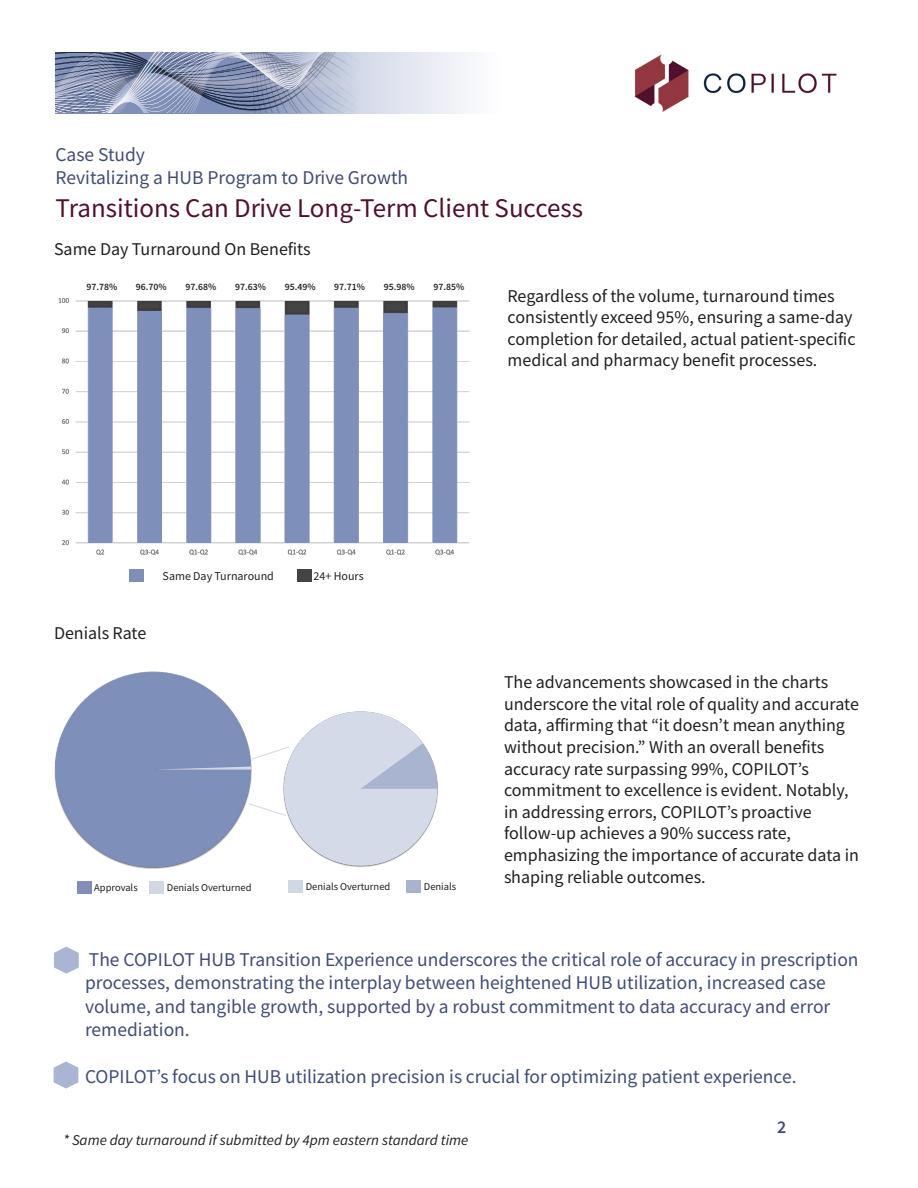
<style>
.page{position:relative;width:918px;height:1188px;background:#fff}
.page>*{position:absolute;margin:0;border:0;box-sizing:border-box;transform-origin:0 0}
.t1{font:27px "Source Sans Variable";color:#50112e}
.t2{font:19.5px/23.4px "Source Sans Variable";color:#3f4e76}
.t3{font:19.5px "Source Sans Variable";color:#414e73}
.t4{font:18px/21.6px "Source Sans Variable";color:#231f20}
.t5{font:18px "Source Sans Variable";color:#3f4e76}
.t6{font:italic 15px "Source Sans Variable";color:#231f20}
.t7{font:12px "Source Sans Variable";color:#231f20}
.t8{font:10.5px "Source Sans Variable";color:#231f20}
.t9{font:9.75px "Source Sans Variable";color:#231f20}
</style>
<div class="page">
<img style="left:58px;top:298px;width:412px;height:257px">
<img style="left:54px;top:671px;width:198px;height:198px">
<img style="left:283px;top:711px;width:155px;height:156px">
<svg style="left:251px;top:746px;width:39px;height:14px"></svg>
<svg style="left:248px;top:803px;width:39px;height:13px"></svg>
<div style="left:78px;top:882px;width:14px;height:12px;background:#818eb7"></div>
<div style="left:150px;top:881px;width:14px;height:12px;background:#d2d7e4"></div>
<div style="left:289px;top:880px;width:14px;height:12px;background:#d2d7e4"></div>
<div style="left:406px;top:880px;width:15px;height:12px;background:#a9b2ce"></div>
<div style="left:130px;top:569px;width:14px;height:13px;background:#818eb7"></div>
<div style="left:297px;top:569px;width:14px;height:12px;background:#444"></div>
<img style="left:56px;top:51px;width:203px;height:62px">
<img style="left:259px;top:52px;width:207px;height:62px">
<img style="left:634px;top:54px;width:203px;height:58px">
<svg style="left:54px;top:947px;width:25px;height:27px"></svg>
<svg style="left:54px;top:1062px;width:24px;height:27px"></svg>
<p class="t3" style="left:56px;top:143px;width:91px">Case Study</p>
<p class="t3" style="left:56px;top:166px;width:354px">Revitalizing a HUB Program to Drive Growth</p>
<p class="t1" style="left:56px;top:191px;width:529px">Transitions Can Drive Long-Term Client Success</p>
<p class="t4" style="left:54px;top:238px;width:258px">Same Day Turnaround On Benefits</p>
<p class="t9" style="left:86px;top:281px;width:32px">97.78%</p>
<p class="t9" style="left:136px;top:281px;width:32px">96.70%</p>
<p class="t9" style="left:186px;top:281px;width:32px">97.68%</p>
<p class="t9" style="left:235px;top:281px;width:32px">97.63%</p>
<p class="t9" style="left:285px;top:281px;width:32px">95.49%</p>
<p class="t9" style="left:334px;top:281px;width:32px">97.71%</p>
<p class="t9" style="left:384px;top:281px;width:32px">95.98%</p>
<p class="t9" style="left:433px;top:281px;width:32px">97.85%</p>
<p class="t4" style="left:508px;top:285px;width:349px">Regardless of the volume, turnaround times consistently exceed 95%, ensuring a same-day completion for detailed, actual patient-specific medical and pharmacy benefit processes.</p>
<p class="t4" style="left:54px;top:622px;width:94px">Denials Rate</p>
<p class="t7" style="left:163px;top:568px;width:113px">Same Day Turnaround</p>
<p class="t7" style="left:313px;top:568px;width:52px">24+ Hours</p>
<p class="t8" style="left:94px;top:882px;width:45px">Approvals</p>
<p class="t8" style="left:167px;top:882px;width:86px">Denials Overturned</p>
<p class="t8" style="left:306px;top:880px;width:86px">Denials Overturned</p>
<p class="t8" style="left:424px;top:880px;width:34px">Denials</p>
<p class="t4" style="left:504px;top:672px;width:356px">The advancements showcased in the charts underscore the vital role of quality and accurate data, affirming that “it doesn’t mean anything without precision.” With an overall benefits accuracy rate surpassing 99%, COPILOT’s commitment to excellence is evident. Notably, in addressing errors, COPILOT’s proactive follow-up achieves a 90% success rate, emphasizing the importance of accurate data in shaping reliable outcomes.</p>
<p class="t2" style="left:85px;top:948px;width:775px">The COPILOT HUB Transition Experience underscores the critical role of accuracy in prescription processes, demonstrating the interplay between heightened HUB utilization, increased case volume, and tangible growth, supported by a robust commitment to data accuracy and error remediation.</p>
<p class="t2" style="left:85px;top:1065px;width:713px">COPILOT’s focus on HUB utilization precision is crucial for optimizing patient experience.</p>
<p class="t6" style="left:63px;top:1131px;width:407px">* Same day turnaround if submitted by 4pm eastern standard time</p>
<p class="t5" style="left:777px;top:1116px;width:11px">2</p>
</div>
